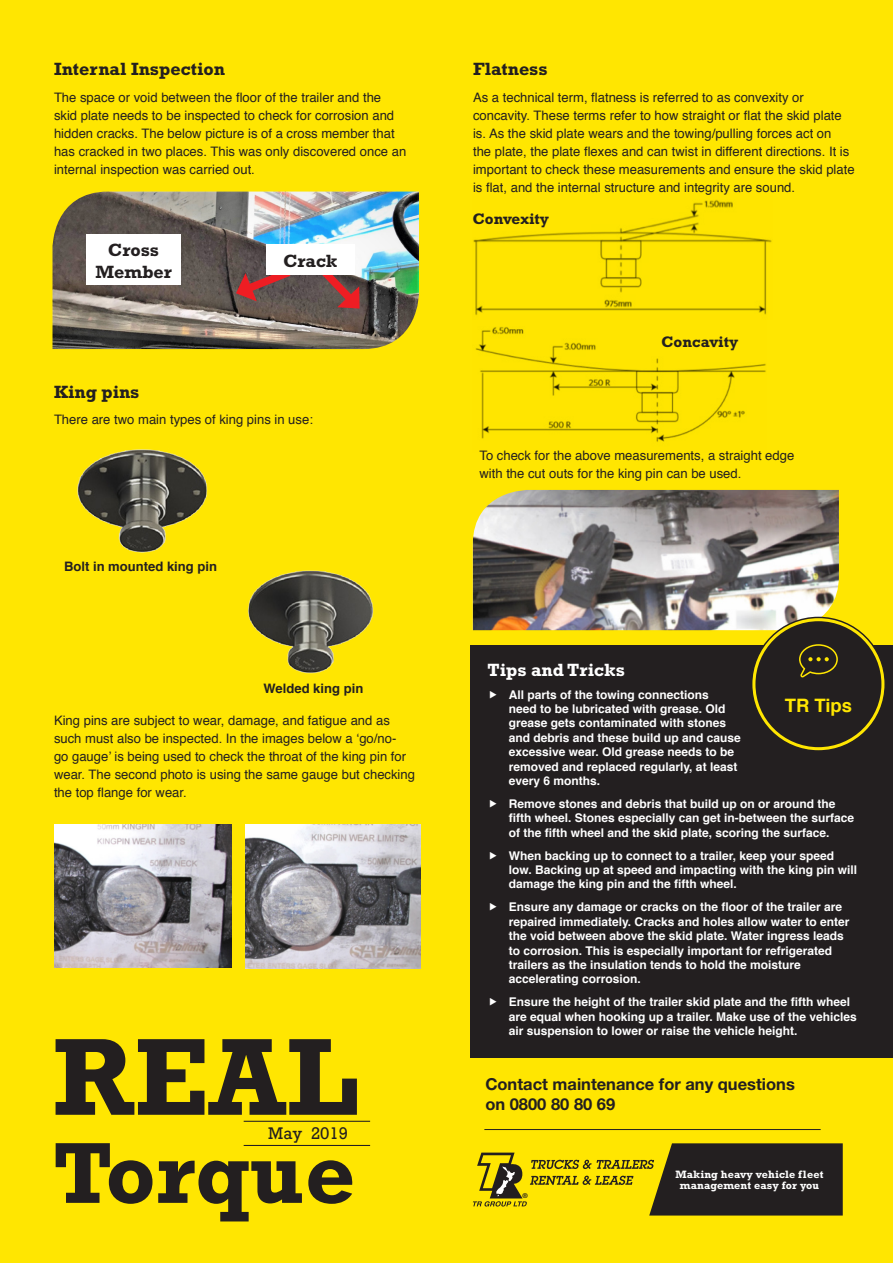
<style>
.page{position:relative;width:893px;height:1263px;background:#ffe601}
.page>*{position:absolute;margin:0;border:0;box-sizing:border-box;transform-origin:0 0}
.t1{font:700 111.3px "Rockwell";color:#231f20}
.t2{font:700 87.9px "Rockwell";color:#231f20}
.t3{font:700 18.45px "Helvetica";color:#ffe601}
.t4{font:700 18px/21.6px "Rockwell";color:#231f20;text-align:center}
.t5{font:700 18px "Rockwell";color:#fff}
.t6{font:700 16.5px/19.8px "Helvetica Neue LT Std";color:#231f20}
.t7{font:15.75px "Rockwell";color:#231f20}
.t8{font:700 15.45px "Rockwell";color:#231f20}
.bulletpoint{font:13.05px/18px "Helvetica";color:#231f20}
.bulletpoint-2{font:700 13.05px "Helvetica";color:#231f20}
.t9{font:700 12px/14.4px "Helvetica";color:#fff}
.t10{font:700 10.8px/11.4px "Rockwell";letter-spacing:.01em;color:#fff;text-align:center}
.t11{font:700 6.6px "Helvetica Neue";color:#231f20}
</style>
<div class="page">
<img style="left:473px;top:200px;width:299px;height:115px">
<img style="left:475px;top:327px;width:291px;height:115px">
<img style="left:473px;top:490px;width:366px;height:140px">
<div style="left:471px;top:645px;width:422px;height:413px;background:#231f20"></div>
<hr style="left:244px;top:1121px;width:126px;height:1px;background:#231f20">
<hr style="left:244px;top:1145px;width:126px;height:1px;background:#231f20">
<svg style="left:473px;top:1143px;width:370px;height:72px"></svg>
<hr style="left:484px;top:1129px;width:337px;height:1px;background:#231f20">
<svg style="left:752px;top:617px;width:133px;height:134px;fill:#ffe601"></svg>
<div style="left:755px;top:621px;width:126px;height:126px;background:#231f20;border-radius:50%"></div>
<svg style="left:799px;top:644px;width:39px;height:33px"></svg>
<img style="left:52px;top:192px;width:367px;height:157px">
<div style="left:87px;top:235px;width:94px;height:50px;background:#fff"></div>
<svg style="left:313px;top:260px;width:50px;height:52px;background:#87504f"></svg>
<svg style="left:236px;top:263px;width:63px;height:38px;background:#7f4444"></svg>
<div style="left:266px;top:245px;width:89px;height:30px;background:#fff"></div>
<img style="left:77px;top:449px;width:131px;height:104px">
<img style="left:248px;top:570px;width:126px;height:104px">
<img style="left:54px;top:825px;width:177px;height:142px">
<img style="left:245px;top:825px;width:175px;height:143px">
<p class="t4" style="left:54px;top:58px;width:172px">Internal Inspection</p>
<p class="bulletpoint" style="left:54px;top:89px;width:354px">The space or void between the floor of the trailer and the skid plate needs to be inspected to check for corrosion and hidden cracks. The below picture is of a cross member that has cracked in two places. This was only discovered once an internal inspection was carried out.</p>
<p class="t4" style="left:95px;top:239px;width:78px">Cross<br>Member</p>
<p class="t4" style="left:283px;top:250px;width:56px">Crack</p>
<p class="t4" style="left:54px;top:380px;width:87px">King pins</p>
<p class="bulletpoint" style="left:54px;top:411px;width:260px">There are two main types of king pins in use:</p>
<p class="bulletpoint-2" style="left:64px;top:556px;width:154px">Bolt in mounted king pin</p>
<p class="bulletpoint-2" style="left:263px;top:678px;width:101px">Welded king pin</p>
<p class="bulletpoint" style="left:54px;top:712px;width:363px">King pins are subject to wear, damage, and fatigue and as such must also be inspected. In the images below a ‘go/no-<br>go gauge’ is being used to check the throat of the king pin for wear. The second photo is using the same gauge but checking the top flange for wear.</p>
<p class="t1" style="left:53px;top:1011px;width:307px">REAL</p>
<p class="t7" style="left:268px;top:1124px;width:81px">May 2019</p>
<p class="t2" style="left:53px;top:1121px;width:304px">Torque</p>
<p class="t4" style="left:473px;top:58px;width:76px">Flatness</p>
<p class="bulletpoint" style="left:473px;top:89px;width:383px">As a technical term, flatness is referred to as convexity or concavity. These terms refer to how straight or flat the skid plate is. As the skid plate wears and the towing/pulling forces act on<br>the plate, the plate flexes and can twist in different directions. It is important to check these measurements and ensure the skid plate is flat, and the internal structure and integrity are sound.</p>
<p class="t8" style="left:473px;top:209px;width:78px">Convexity</p>
<p class="t8" style="left:661px;top:332px;width:78px">Concavity</p>
<p class="bulletpoint" style="left:479px;top:447px;width:316px">To check for the above measurements, a straight edge with the cut outs for the king pin can be used.</p>
<p class="t5" style="left:487px;top:659px;width:139px">Tips and Tricks</p>
<p class="t9" style="left:509px;top:687px;width:234px">All parts of the towing connections<br>need to be lubricated with grease. Old grease gets contaminated with stones and debris and these build up and cause excessive wear. Old grease needs to be removed and replaced regularly, at least every 6 months.</p>
<p class="t9" style="left:509px;top:797px;width:347px">Remove stones and debris that build up on or around the fifth wheel. Stones especially can get in-between the surface of the fifth wheel and the skid plate, scoring the surface.</p>
<p class="t9" style="left:509px;top:848px;width:350px">When backing up to connect to a trailer, keep your speed low. Backing up at speed and impacting with the king pin will damage the king pin and the fifth wheel.</p>
<p class="t9" style="left:509px;top:900px;width:342px">Ensure any damage or cracks on the floor of the trailer are repaired immediately. Cracks and holes allow water to enter the void between above the skid plate. Water ingress leads to corrosion. This is especially important for refrigerated trailers as the insulation tends to hold the moisture accelerating corrosion.</p>
<p class="t9" style="left:509px;top:995px;width:350px">Ensure the height of the trailer skid plate and the fifth wheel are equal when hooking up a trailer. Make use of the vehicles air suspension to lower or raise the vehicle height.</p>
<p class="t3" style="left:785px;top:691px;width:69px">TR Tips</p>
<p class="t6" style="left:485px;top:1074px;width:311px">Contact maintenance for any questions on 0800 80 80 69</p>
<p class="t11" style="left:522px;top:1192px;width:7px">®</p>
<p class="t10" style="left:675px;top:1168px;width:150px">Making heavy vehicle fleet management easy for you</p>
</div>
